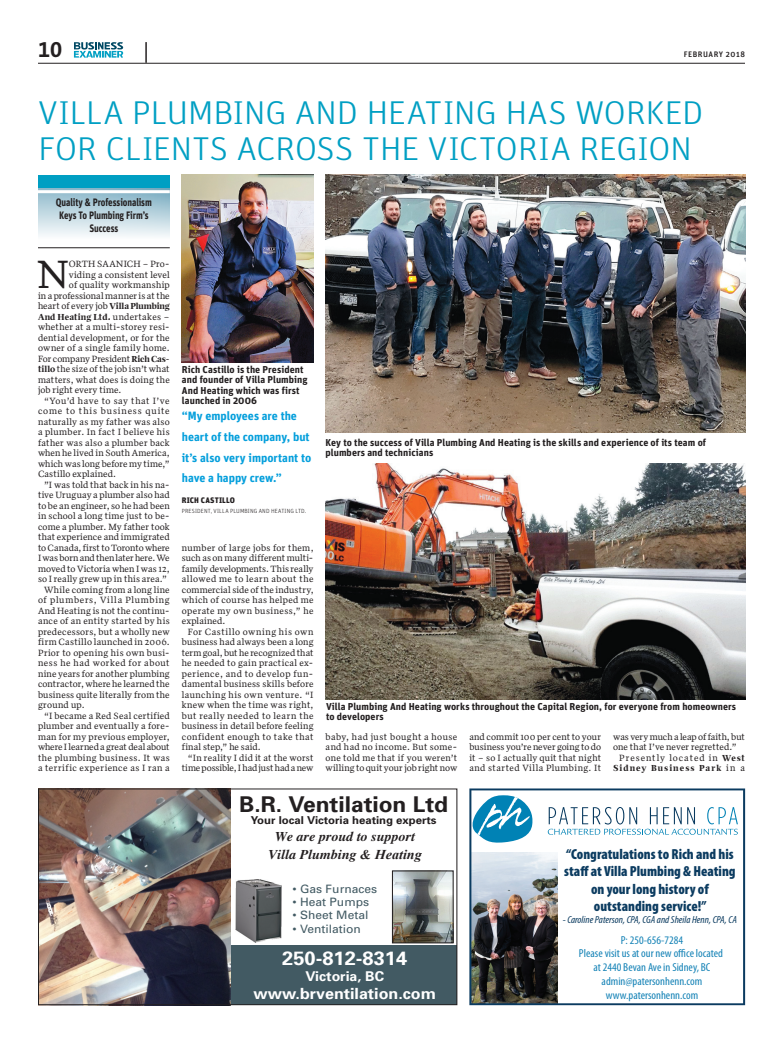
<style>
.page{position:relative;width:783px;height:1044px;background:#fff}
.page>*{position:absolute;margin:0;border:0;box-sizing:border-box;transform-origin:0 0}
.BEVIC-Drop{font:40.5px "Quiosco 293 X Pro";color:#231f20}
.REKLHEADS{font:300 33px/36px "Unit";letter-spacing:-.015em;color:#009fc3;scale:1.1 1}
.Folio_Number_LH{font:700 22px "The Mix Os F";color:#231f20}
.t1{font:700 21.7px "Univers";color:#231f20;scale:1.04 1}
.t2{font:700 19.3px "Univers";color:#fff;scale:1.04 1}
.t3{font:700 15.4px "Univers";color:#fff;scale:1.04 1}
.t4{font:900 condensed 14.6px/17.5px "Myriad Pro";color:#0b3b60;text-align:center}
.t5{font:italic 700 13.5px/17.8px "Times";color:#231f20;text-align:center;scale:1.04 1}
.t6{font:700 13.5px "Univers";color:#fff;scale:1.04 1}
.BI-CI{font:700 12px/20.6px "Unit";letter-spacing:-.005em;color:#059fdc}
.t7{font:condensed 11.6px/13.9px "Myriad Pro";color:#1482b6;text-align:center;scale:1.05 1}
.t8{font:11.6px "Univers";color:#425a63;scale:1.04 1}
.t9{font:700 10.9px "Univers";color:#231f20;scale:1.04 1}
.ADV_04_Advertorial_B{font:700 10.8px/12.9px "Unit";letter-spacing:-.01em;color:#231f20;text-align:center;scale:.83 1}
.t10{font:italic condensed 10.3px "Myriad Pro";color:#0b3b60;scale:1.05 1}
.BEVIC-Подп_фото{font:700 10px/10.3px "Unit";letter-spacing:.005em;color:#231f20}
.BEVIC-main-txt{font:9.3px/10.5px "Quiosco 293 X Pro";letter-spacing:.02em;color:#231f20;text-align:justify}
.BEVIC-Drop-2{font:9.3px "Quiosco 293 X Pro";letter-spacing:.015em;color:#231f20}
.BEVIC-main-txt-2{font:9.3px/10.5px "Quiosco 293 X Pro";color:#231f20;text-align:right}
.BEVIC-Drop-3{font:9.3px "Quiosco 293 X Pro";letter-spacing:-.005em;color:#231f20}
.BEVIC-main-txt-3{font:700 9.3px/10.5px "Quiosco 293 X Pro";letter-spacing:.115em;color:#231f20;text-align:right}
.BEVIC-Drop-4{font:9.3px "Quiosco 293 X Pro";letter-spacing:-.01em;color:#231f20}
.BEVIC-Drop-5{font:700 9.3px "Quiosco 293 X Pro";letter-spacing:.02em;color:#231f20}
.BEVISL_PULL_QUOTE_02{font:900 8px "Unit";letter-spacing:.015em;color:#231f20}
.t11{font:300 8px "Unit";letter-spacing:.065em;color:#231f20}
.BEVISL_PULL_QUOTE_03{font:300 6px "Unit";letter-spacing:.025em;color:#231f20}
.s1{font-weight:700}
.s2{font-weight:400}
.s3{font-family:"Times New Roman"}
</style>
<div class="page">
<img style="left:394px;top:873px;width:57px;height:68px">
<div style="left:392px;top:871px;width:61px;height:72px;border:1px solid #231f20"></div>
<div style="left:226px;top:945px;width:231px;height:60px;background:#425a63"></div>
<img style="left:236px;top:880px;width:45px;height:62px">
<img style="left:40px;top:790px;width:191px;height:213px">
<div style="left:38px;top:788px;width:419px;height:217px;border:1px solid #231f20"></div>
<svg style="left:469px;top:788px;width:276px;height:217px"></svg>
<svg style="left:473px;top:795px;width:61px;height:48px"></svg>
<svg style="left:548px;top:807px;width:190px;height:28px"></svg>
<svg style="left:38px;top:188px;width:132px;height:49px;background:#bfd7e1"></svg>
<hr style="left:38px;top:248px;width:132px;height:1px;background:#231f20">
<div style="left:38px;top:175px;width:132px;height:13px;background:#009fc3"></div>
<hr style="left:38px;top:190px;width:132px;height:3px;background:#fff">
<img style="left:182px;top:175px;width:132px;height:187px">
<img style="left:326px;top:464px;width:419px;height:235px">
<img style="left:326px;top:175px;width:419px;height:257px">
<hr style="left:38px;top:63px;width:707px;height:1px;background:#231f20">
<svg style="left:146px;top:42px;width:1px;height:21px"></svg>
<svg style="left:74px;top:42px;width:49px;height:16px"></svg>
<p class="Folio_Number_LH" style="left:38px;top:35px;width:26px">10</p>
<p class="t11" style="left:684px;top:49px;width:63px">FEBRUARY 2018</p>
<p class="REKLHEADS" style="left:38px;top:94px;width:607px">VILLA PLUMBING AND HEATING HAS WORKED<br>FOR CLIENTS ACROSS THE VICTORIA REGION</p>
<p class="ADV_04_Advertorial_B" style="left:56px;top:196px;width:117px">Quality &amp; Professionalism<br>Keys To Plumbing Firm’s<br>Success</p>
<p class="BEVIC-Drop" style="left:37px;top:249px;width:33px">N</p>
<p class="BEVIC-Drop-2" style="left:69px;top:258px;width:102px">ORTH SAANICH – Pro-</p>
<p class="BEVIC-Drop-2" style="left:69px;top:269px;width:102px">viding a consistent level</p>
<p class="BEVIC-Drop-2" style="left:69px;top:279px;width:102px">of quality workmanship</p>
<p class="BEVIC-Drop-3" style="left:38px;top:290px;width:133px">in a professional manner is at the</p>
<p class="BEVIC-Drop-3" style="left:38px;top:300px;width:133px">heart of every job <span class="s1">Villa Plumbing</span></p>
<p class="BEVIC-Drop-5" style="left:38px;top:311px;width:133px">And Heating Ltd. <span class="s2">undertakes –</span></p>
<p class="BEVIC-Drop-2" style="left:38px;top:321px;width:133px">whether at a multi-storey resi-</p>
<p class="BEVIC-Drop-2" style="left:38px;top:332px;width:133px">dential development, or for the</p>
<p class="BEVIC-Drop-2" style="left:38px;top:342px;width:133px">owner of a single family home.</p>
<p class="BEVIC-Drop-4" style="left:38px;top:353px;width:133px">For company President <span class="s1">Rich Cas-</span></p>
<p class="BEVIC-Drop-2" style="left:38px;top:363px;width:133px"><span class="s1">tillo</span> the size of the job isn’t what</p>
<p class="BEVIC-Drop-2" style="left:38px;top:374px;width:133px">matters, what does is doing the</p>
<p class="BEVIC-Drop-2" style="left:38px;top:384px;width:85px">job right every time.</p>
<p class="BEVIC-main-txt" style="left:38px;top:395px;width:133px;text-indent:6px">“You’d have to say that I’ve come to this business quite naturally as my father was also a plumber. In fact I believe his father was also a plumber back when he lived in South America, which was long before my time,” Castillo explained.</p>
<p class="BEVIC-main-txt" style="left:38px;top:479px;width:133px;text-indent:6px">”I was told that back in his na&shy;tive Uruguay a plumber also had to be an engineer, so he had been in school a long time just to be&shy;come a plumber. My father took that experience and immigrated to Canada, first to Toronto where I was born and then later here. We moved to Victoria when I was 12, so I really grew up in this area.”</p>
<p class="BEVIC-main-txt" style="left:38px;top:584px;width:133px;text-indent:6px">While coming from a long line of plumbers, Villa Plumbing And Heating is not the continu&shy;ance of an entity started by his predecessors, but a wholly new firm Castillo launched in 2006.<br>Prior to opening his own busi&shy;ness he had worked for about nine years for another plumbing contractor, where he learned the business quite literally from the ground up.</p>
<p class="BEVIC-main-txt" style="left:38px;top:710px;width:133px;text-indent:6px">“I became a Red Seal certified plumber and eventually a fore&shy;man for my previous employer, where I learned a great deal about the plumbing business. It was a terrific experience as I ran a</p>
<p class="BEVIC-Подп_фото" style="left:182px;top:364px;width:127px">Rich Castillo is the President and founder of Villa Plumbing<br>And Heating which was first launched in 2006</p>
<p class="BI-CI" style="left:182px;top:406px;width:131px">“My employees are the heart of the company, but it’s also very important to have a happy crew.”</p>
<p class="BEVISL_PULL_QUOTE_02" style="left:182px;top:495px;width:55px">RICH CASTILLO</p>
<p class="BEVISL_PULL_QUOTE_03" style="left:182px;top:508px;width:126px">PRESIDENT, VILLA PLUMBING AND HEATING LTD.</p>
<p class="BEVIC-main-txt" style="left:182px;top:542px;width:133px">number of large jobs for them, such as on many different multi&shy;family developments. This really allowed me to learn about the commercial side of the industry, which of course has helped me operate my own business,” he explained.</p>
<p class="BEVIC-main-txt" style="left:182px;top:626px;width:133px;text-indent:6px">For Castillo owning his own business had always been a long term goal, but he recognized that he needed to gain practical ex&shy;perience, and to develop fun&shy;damental business skills before launching his own venture. “I knew when the time was right, but really needed to learn the business in detail before feeling confident enough to take that final step,” he said.</p>
<p class="BEVIC-main-txt-2" style="left:182px;top:752px;width:133px">“In reality I did it at the worst time possible, I had just had a new</p>
<p class="BEVIC-Подп_фото" style="left:326px;top:437px;width:382px">Key to the success of Villa Plumbing And Heating is the skills and experience of its team of plumbers and technicians</p>
<p class="BEVIC-Подп_фото" style="left:326px;top:701px;width:412px">Villa Plumbing And Heating works throughout the Capital Region, for everyone from homeowners to developers</p>
<p class="BEVIC-main-txt" style="left:326px;top:731px;width:133px">baby, had just bought a house and had no income. But some&shy;one told me that if you weren’t willing to quit your job right now</p>
<p class="BEVIC-main-txt" style="left:469px;top:731px;width:133px">and commit 100 per cent to your business you’re never going to do it – so I actually quit that night and started Villa Plumbing. It</p>
<p class="BEVIC-main-txt-2" style="left:613px;top:731px;width:133px;text-align:left">was very much a leap of faith, but one that I’ve never regretted.”</p>
<p class="BEVIC-main-txt-3" style="left:613px;top:752px;width:133px"><span class="s2">Presently located in</span> West<br>Sidney Business Park <span class="s2">in a</span></p>
<p class="t1" style="left:239px;top:791px;width:202px">B.R. Ventilation Ltd</p>
<p class="t9" style="left:251px;top:814px;width:180px">Your local Victoria heating experts</p>
<p class="t5" style="left:268px;top:828px;width:149px">We are proud to support<br>Villa Plumbing &amp; <span class="s3">Heating</span></p>
<p class="t8" style="left:293px;top:882px;width:83px">• Gas Furnaces</p>
<p class="t8" style="left:293px;top:895px;width:75px">• Heat Pumps</p>
<p class="t8" style="left:293px;top:909px;width:74px">• Sheet Metal</p>
<p class="t8" style="left:293px;top:922px;width:67px">• Ventilation</p>
<p class="t2" style="left:282px;top:946px;width:122px">250-812-8314</p>
<p class="t6" style="left:305px;top:968px;width:77px">Victoria, BC</p>
<p class="t3" style="left:254px;top:985px;width:177px">www.brventilation.com</p>
<p class="t4" style="left:564px;top:845px;width:173px">“Congratulations to Rich and his staff at Villa Plumbing &amp; Heating on your long history of outstanding service!”</p>
<p class="t10" style="left:563px;top:914px;width:167px">- Caroline Paterson, CPA, CGA and Sheila Henn, CPA, CA</p>
<p class="t7" style="left:579px;top:933px;width:139px">P: 250-656-7284<br>Please visit us at our new office located at 2440 Bevan Ave in Sidney, BC admin@patersonhenn.com www.patersonhenn.com</p>
</div>
